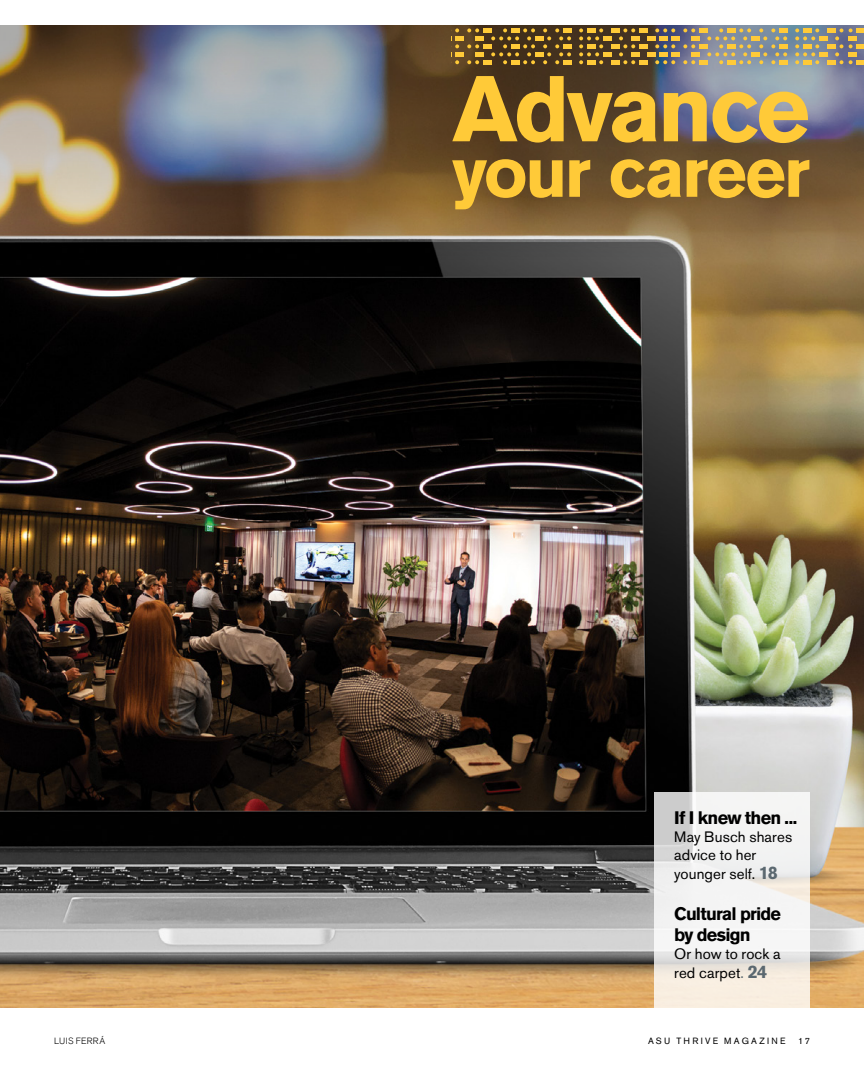
<style>
.page{position:relative;width:864px;height:1080px;background:#fff}
.page>*{position:absolute;margin:0;border:0;box-sizing:border-box;transform-origin:0 0}
.t1{font:700 92.4px "Akzidenz Grotesk Std";letter-spacing:-.04em;color:#ffca38}
.t2{font:700 69.9px "Akzidenz Grotesk Std";letter-spacing:-.03em;color:#ffca38}
.t3{font:700 18px/21px "Akzidenz Grotesk Std";letter-spacing:-.045em;color:#000}
.t4{font:15px/18px "Akzidenz Grotesk Std";letter-spacing:.01em;color:#000}
.t5{font:9px "Akzidenz Grotesk Std";letter-spacing:.25em;color:#000}
.t6{font:300 9px "Akzidenz Grotesk Std";letter-spacing:.035em;color:#000}
.s1{font-weight:700;font-size:18px;color:#5b6870}
.s2{color:#5b6870}
</style>
<div class="page">
<img style="left:0;top:270px;width:864px;height:738px">
<img style="left:0;top:25px;width:864px;height:245px">
<svg style="left:655px;top:792px;width:155px;height:216px;fill:#f4f2f2"></svg>
<svg style="left:455px;top:28px;width:116px;height:36px;background:#785b24"></svg>
<svg style="left:795px;top:28px;width:48px;height:36px;background:#9f9a7e"></svg>
<svg style="left:579px;top:28px;width:208px;height:36px;background:#8f815f"></svg>
<svg style="left:849px;top:28px;width:15px;height:36px"></svg>
<p class="t6" style="left:54px;top:1036px;width:53px">LUIS FERRÁ</p>
<h1 class="t1" style="left:452px;top:56px;width:359px">Advance</h1>
<h2 class="t2" style="left:452px;top:132px;width:359px">your career</h2>
<p class="t3" style="left:674px;top:807px;width:125px">If I knew then ...</p>
<p class="t4" style="left:674px;top:827px;width:120px">May Busch shares advice to her</p>
<p class="t4" style="left:674px;top:865px;width:105px">younger self. <span class="s1">18</span></p>
<p class="t3" style="left:674px;top:903px;width:108px">Cultural pride by design</p>
<p class="t4" style="left:674px;top:943px;width:108px;line-height:19.5px">Or how to rock a red carpet<span class="s2">.</span> <span class="s1">24</span></p>
<p class="t5" style="left:648px;top:1036px;width:139px">ASU THRIVE MAGAZINE</p>
<p class="t5" style="left:798px;top:1036px;width:13px">17</p>
</div>
